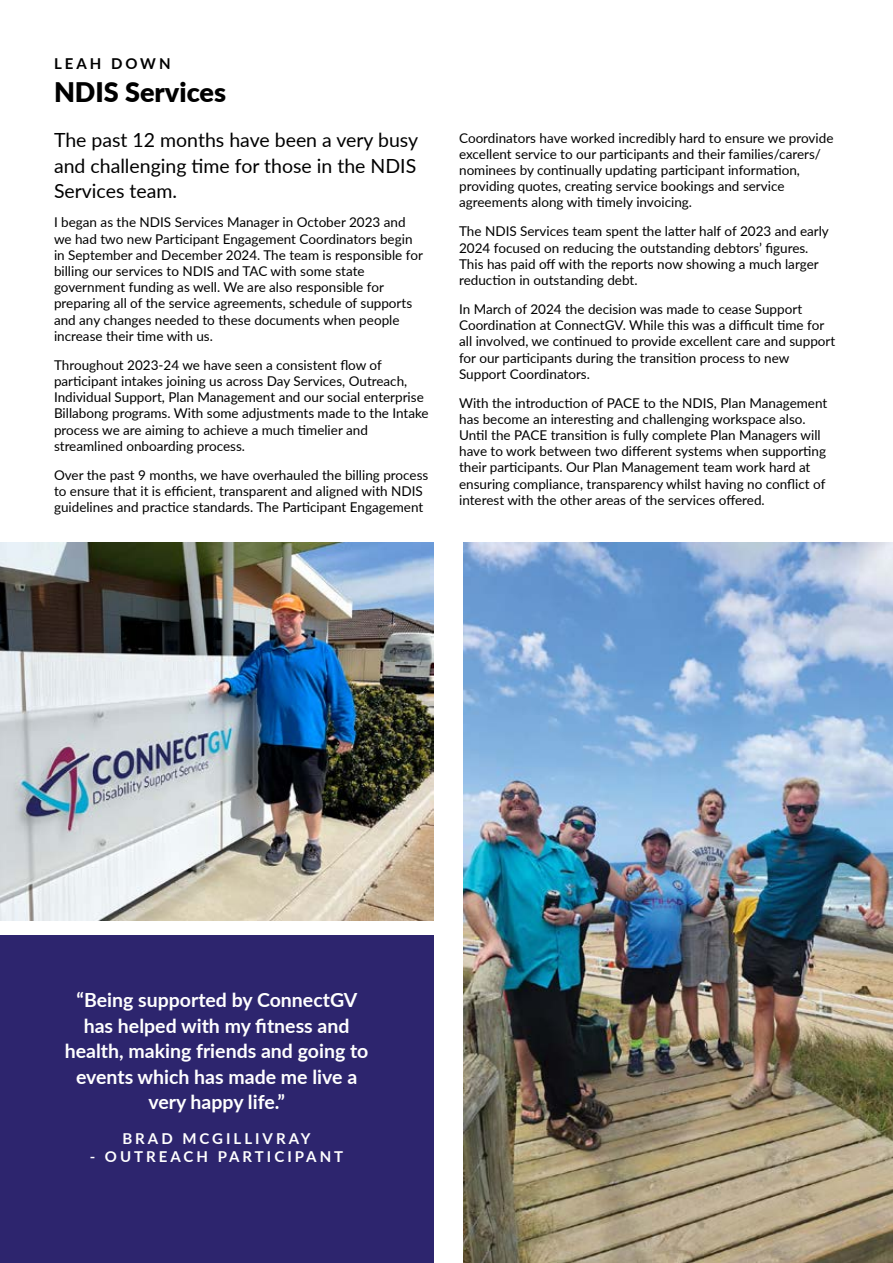
<style>
.page{position:relative;width:893px;height:1263px;background:#fff}
.page>*{position:absolute;margin:0;border:0;box-sizing:border-box;transform-origin:0 0}
.t1{font:900 27px "Lato";color:#000}
.t2{font:700 19.5px/25.5px "Lato";color:#fff;text-align:center}
.t3{font:19.5px/25.5px "Lato";color:#000;text-align:justify}
.t4{font:700 15px "Lato";letter-spacing:.2em;color:#fff}
.t5{font:700 15px "Lato";letter-spacing:.2em;color:#000}
.t6{font:13.5px/16.2px "Lato";color:#000}
</style>
<div class="page">
<div style="left:0;top:935px;width:433px;height:328px;background:#2d256e"></div>
<img style="left:0;top:543px;width:434px;height:377px">
<img style="left:464px;top:543px;width:429px;height:720px">
<p class="t5" style="left:54px;top:53px;width:118px">LEAH DOWN</p>
<h1 class="t1" style="left:54px;top:72px;width:174px">NDIS Services</h1>
<h2 class="t3" style="left:54px;top:127px;width:366px">The past 12 months have been a very busy and challenging time for those in the NDIS Services team.</h2>
<p class="t6" style="left:54px;top:214px;width:370px">I began as the NDIS Services Manager in October 2023 and we had two new Participant Engagement Coordinators begin in September and December 2024. The team is responsible for billing our services to NDIS and TAC with some state government funding as well. We are also responsible for preparing all of the service agreements, schedule of supports and any changes needed to these documents when people increase their time with us.</p>
<p class="t6" style="left:54px;top:356px;width:376px">Throughout 2023-24 we have seen a consistent flow of participant intakes joining us across Day Services, Outreach, Individual Support, Plan Management and our social enterprise Billabong programs. With some adjustments made to the Intake process we are aiming to achieve a much timelier and streamlined onboarding process.</p>
<p class="t6" style="left:54px;top:466px;width:376px">Over the past 9 months, we have overhauled the billing process to ensure that it is efficient, transparent and aligned with NDIS guidelines and practice standards. The Participant Engagement</p>
<p class="t6" style="left:459px;top:129px;width:376px">Coordinators have worked incredibly hard to ensure we provide excellent service to our participants and their families/carers/ nominees by continually updating participant information, providing quotes, creating service bookings and service agreements along with timely invoicing.</p>
<p class="t6" style="left:459px;top:223px;width:371px">The NDIS Services team spent the latter half of 2023 and early 2024 focused on reducing the outstanding debtors’ figures.<br>This has paid off with the reports now showing a much larger reduction in outstanding debt.</p>
<p class="t6" style="left:459px;top:300px;width:378px">In March of 2024 the decision was made to cease Support Coordination at ConnectGV. While this was a difficult time for all involved, we continued to provide excellent care and support for our participants during the transition process to new Support Coordinators.</p>
<p class="t6" style="left:459px;top:394px;width:370px">With the introduction of PACE to the NDIS, Plan Management has become an interesting and challenging workspace also.<br>Until the PACE transition is fully complete Plan Managers will have to work between two different systems when supporting their participants. Our Plan Management team work hard at ensuring compliance, transparency whilst having no conflict of interest with the other areas of the services offered.</p>
<h2 class="t2" style="left:65px;top:986px;width:305px">“Being supported by ConnectGV has helped with my fitness and health, making friends and going to events which has made me live a very happy life.”</h2>
<p class="t4" style="left:122px;top:1127px;width:190px">BRAD MCGILLIVRAY</p>
<p class="t4" style="left:90px;top:1145px;width:255px">- OUTREACH PARTICIPANT</p>
</div>
